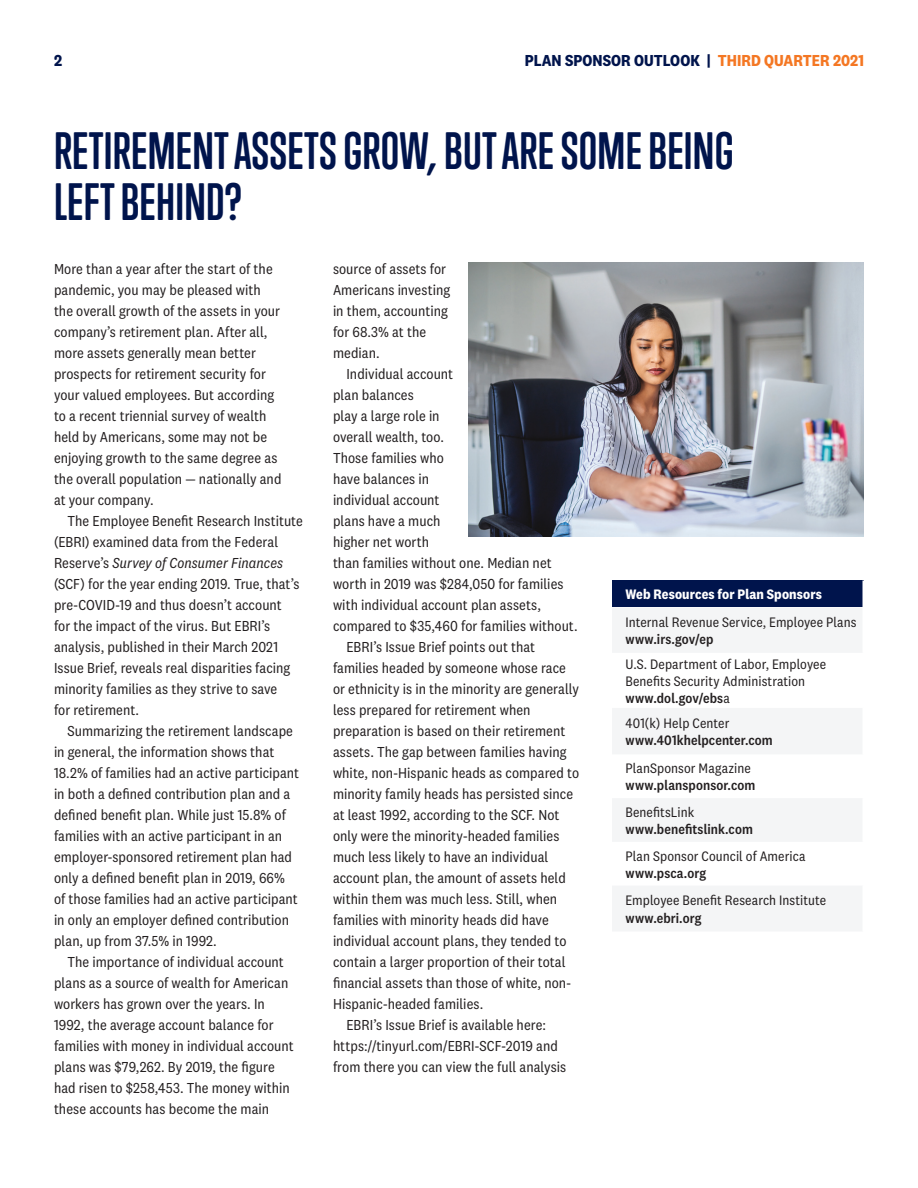
<style>
.page{position:relative;width:918px;height:1188px;background:#fff}
.page>*{position:absolute;margin:0;border:0;box-sizing:border-box;transform-origin:0 0}
._01-9_Title_Blue_-_A{font:700 48px/51px "Trump Soft Pro";letter-spacing:.005em;color:#00144c}
.t1{font:700 16.5px "National 2 Narrow";letter-spacing:.005em;color:#00144c}
._05-2_Body_Indent{font:15px/21px "National 2 Narrow";letter-spacing:.005em;color:#231f20}
._05-1_Body_First_Par{font:15px/21px "National 2 Narrow";letter-spacing:.005em;color:#231f20}
._16_Table_Text{font:14.25px/17.2px "National 2 Narrow";letter-spacing:.005em;color:#231f20}
._16_Table_Text-2{font:500 14.25px/17.2px "National 2 Narrow";letter-spacing:.01em;color:#231f20}
._15A_Table_Column_He{font:700 14.25px "National 2 Narrow";letter-spacing:.01em;color:#fff}
.s1{color:#f47723}
.s2{font-style:italic}
.s3{font-weight:500}
.s4{font-weight:400}
</style>
<div class="page">
<div style="left:612px;top:580px;width:251px;height:28px;background:#00144c"></div>
<svg style="left:612px;top:608px;width:250px;height:323px;fill:#f4f5f6"></svg>
<hr style="left:862px;top:580px;width:2px;height:28px;background:#fff">
<img style="left:469px;top:262px;width:395px;height:274px">
<p class="t1" style="left:54px;top:50px;width:10px">2</p>
<p class="t1" style="left:525px;top:50px;width:341px">PLAN SPONSOR OUTLOOK | <span class="s1">THIRD QUARTER 2021</span></p>
<p class="_01-9_Title_Blue_-_A" style="left:54px;top:125px;width:681px">RETIREMENT ASSETS GROW, BUT ARE SOME BEING<br>LEFT BEHIND?</p>
<p class="_05-1_Body_First_Par" style="left:54px;top:258px;width:229px">More than a year after the start of the pandemic, you may be pleased with the overall growth of the assets in your company’s retirement plan. After all, more assets generally mean better prospects for retirement security for your valued employees. But according to a recent triennial survey of wealth held by Americans, some may not be enjoying growth to the same degree as the overall population — nationally and at your company.</p>
<p class="_05-2_Body_Indent" style="left:54px;top:510px;width:250px;text-indent:14px">The Employee Benefit Research Institute (EBRI) examined data from the Federal Reserve’s <span class="s2">Survey of Consumer Finances </span>(SCF) for the year ending 2019. True, that’s pre-COVID-19 and thus doesn’t account<br>for the impact of the virus. But EBRI’s analysis, published in their March 2021<br>Issue Brief, reveals real disparities facing minority families as they strive to save<br>for retirement.</p>
<p class="_05-2_Body_Indent" style="left:54px;top:720px;width:247px;text-indent:14px">Summarizing the retirement landscape in general, the information shows that 18.2% of families had an active participant in both a defined contribution plan and a defined benefit plan. While just 15.8% of families with an active participant in an employer-sponsored retirement plan had only a defined benefit plan in 2019, 66% of those families had an active participant in only an employer defined contribution plan, up from 37.5% in 1992.</p>
<p class="_05-2_Body_Indent" style="left:54px;top:951px;width:241px;text-indent:14px">The importance of individual account plans as a source of wealth for American workers has grown over the years. In 1992, the average account balance for families with money in individual account plans was $79,262. By 2019, the figure had risen to $258,453. The money within these accounts has become the main</p>
<p class="_05-2_Body_Indent" style="left:333px;top:258px;width:119px">source of assets for<br>Americans investing in them, accounting for 68.3% at the median.</p>
<p class="_05-2_Body_Indent" style="left:333px;top:363px;width:246px;text-indent:14px">Individual account<br>plan balances<br>play a large role in<br>overall wealth, too.<br>Those families who<br>have balances in<br>individual account<br>plans have a much<br>higher net worth<br>than families without one. Median net worth in 2019 was $284,050 for families with individual account plan assets, compared to $35,460 for families without.</p>
<p class="_05-2_Body_Indent" style="left:333px;top:636px;width:248px;text-indent:14px">EBRI’s Issue Brief points out that families headed by someone whose race or ethnicity is in the minority are generally less prepared for retirement when preparation is based on their retirement assets. The gap between families having white, non-Hispanic heads as compared to minority family heads has persisted since at least 1992, according to the SCF. Not only were the minority-headed families much less likely to have an individual account plan, the amount of assets held within them was much less. Still, when families with minority heads did have individual account plans, they tended to contain a larger proportion of their total financial assets than those of white, non-Hispanic-headed families.</p>
<p class="_05-2_Body_Indent" style="left:333px;top:1014px;width:235px;text-align:center">EBRI’s Issue Brief is available here: https://tinyurl.com/EBRI-SCF-2019 and from there you can view the full analysis</p>
<p class="_15A_Table_Column_He" style="left:626px;top:586px;width:198px">Web Resources for Plan Sponsors</p>
<p class="_16_Table_Text" style="left:626px;top:613px;width:232px">Internal Revenue Service, Employee Plans <span class="s3">www.irs.gov/ep</span></p>
<p class="_16_Table_Text" style="left:626px;top:655px;width:202px">U.S. Department of Labor, Employee<br>Benefits Security Administration <span class="s3">www.dol.gov/ebs</span>a</p>
<p class="_16_Table_Text-2" style="left:626px;top:714px;width:149px"><span class="s4">401(k) Help Center </span>www.401khelpcenter.com</p>
<p class="_16_Table_Text" style="left:626px;top:759px;width:131px">PlanSponsor Magazine <span class="s3">www.plansponsor.com</span></p>
<p class="_16_Table_Text-2" style="left:626px;top:803px;width:129px"><span class="s4">BenefitsLink </span>www.benefitslink.com</p>
<p class="_16_Table_Text" style="left:626px;top:847px;width:181px">Plan Sponsor Council of America <span class="s3">www.psca.org</span></p>
<p class="_16_Table_Text" style="left:626px;top:892px;width:202px">Employee Benefit Research Institute <span class="s3">www.ebri.org</span></p>
</div>
